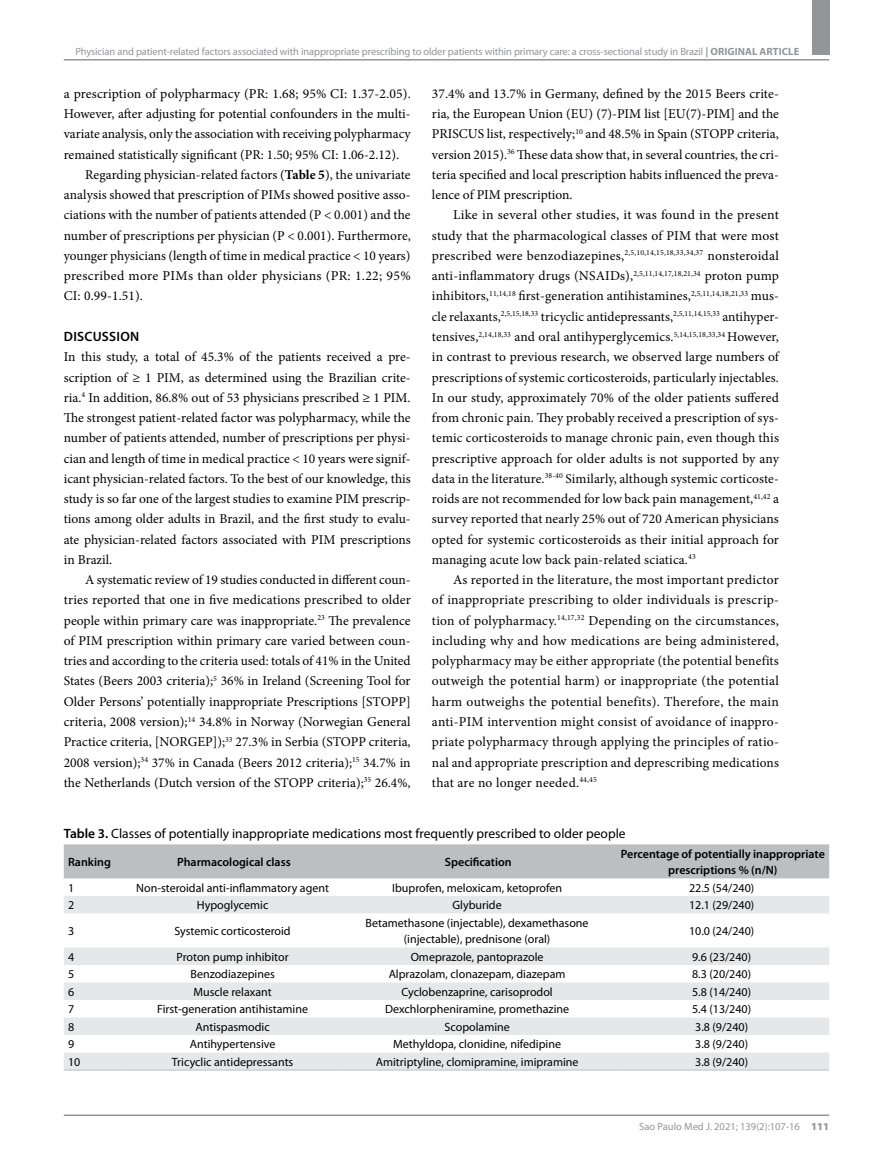
<style>
.page{position:relative;width:893px;height:1170px;background:#fff}
.page>*{position:absolute;margin:0;border:0;box-sizing:border-box;transform-origin:0 0}
.t1{font:13.5px/20.2px "Minion Pro";letter-spacing:.005em;color:#000;text-align:justify}
.t2{font:13.5px "Myriad Pro";color:#000}
.t3{font:600 13.5px "Myriad Pro";letter-spacing:.02em;color:#000}
.t4{font:12px/16.5px "Myriad Pro";color:#000;text-align:center}
.t5{font:600 12px/16.5px "Myriad Pro";color:#000;text-align:center}
.t6{font:10.5px "Myriad Pro";letter-spacing:-.01em;color:#939598}
.s1{font-weight:700}
.s2{font-weight:500}
.s3{font-weight:600}
.s4{font-weight:900}
</style>
<div class="page">
<div style="left:812px;top:0;width:17px;height:55px;background:#939598"></div>
<hr style="left:64px;top:59px;width:765px;height:2px;background:#939598">
<hr style="left:64px;top:1114px;width:765px;height:1px;background:#939598">
<div style="left:64px;top:844px;width:765px;height:34px;background:#bcbec0"></div>
<svg style="left:64px;top:896px;width:765px;height:173px"></svg>
<hr style="left:64px;top:1069px;width:64px;height:1px;background:#bcbec0">
<hr style="left:128px;top:1069px;width:212px;height:1px;background:#bcbec0">
<hr style="left:340px;top:1069px;width:277px;height:1px;background:#bcbec0">
<hr style="left:617px;top:1069px;width:212px;height:1px;background:#bcbec0">
<p class="t6" style="left:75px;top:45px;width:725px">Physician and patient-related factors associated with inappropriate prescribing to older patients within primary care: a cross-sectional study in Brazil <span class="s1">| ORIGINAL ARTICLE</span></p>
<p class="t1" style="left:64px;top:83px;width:349px">a prescription of polypharmacy (PR: 1.68; 95% CI: 1.37-2.05).</p>
<p class="t1" style="left:64px;top:104px;width:348px">However, after adjusting for potential confounders in the multi-</p>
<p class="t1" style="left:64px;top:124px;width:348px">variate analysis, only the association with receiving polypharmacy</p>
<p class="t1" style="left:64px;top:144px;width:337px">remained statistically significant (PR: 1.50; 95% CI: 1.06-2.12).</p>
<p class="t1" style="left:85px;top:164px;width:327px">Regarding physician-related factors (<span class="s1">Table 5</span>), the univariate</p>
<p class="t1" style="left:64px;top:185px;width:348px">analysis showed that prescription of PIMs showed positive asso-</p>
<p class="t1" style="left:64px;top:205px;width:348px">ciations with the number of patients attended (P &lt; 0.001) and the</p>
<p class="t1" style="left:64px;top:225px;width:349px">number of prescriptions per physician (P &lt; 0.001). Furthermore,</p>
<p class="t1" style="left:64px;top:245px;width:348px">younger physicians (length of time in medical practice &lt; 10 years)</p>
<p class="t1" style="left:64px;top:266px;width:348px">prescribed more PIMs than older physicians (PR: 1.22; 95%</p>
<p class="t1" style="left:64px;top:286px;width:81px">CI: 0.99-1.51).</p>
<p class="t3" style="left:64px;top:328px;width:77px">DISCUSSION</p>
<p class="t1" style="left:64px;top:347px;width:348px">In this study, a total of 45.3% of the patients received a pre&shy;scription of <span class="s2">≥</span> 1 PIM, as determined using the Brazilian crite&shy;ria.<sup>4</sup> In addition, 86.8% out of 53 physicians prescribed <span class="s2">≥</span> 1 PIM.<br>The strongest patient-related factor was polypharmacy, while the number of patients attended, number of prescriptions per physi&shy;cian and length of time in medical practice &lt; 10 years were signif&shy;icant physician-related factors. To the best of our knowledge, this study is so far one of the largest studies to examine PIM prescrip&shy;tions among older adults in Brazil, and the first study to evalu&shy;ate physician-related factors associated with PIM prescriptions in Brazil.</p>
<p class="t1" style="left:64px;top:569px;width:348px;text-indent:21px">A systematic review of 19 studies conducted in different coun&shy;tries reported that one in five medications prescribed to older people within primary care was inappropriate.<sup>23</sup> The prevalence of PIM prescription within primary care varied between coun&shy;tries and according to the criteria used: totals of 41% in the United States (Beers 2003 criteria);<sup>5</sup> 36% in Ireland (Screening Tool for Older Persons’ potentially inappropriate Prescriptions [STOPP] criteria, 2008 version);<sup>14</sup> 34.8% in Norway (Norwegian General Practice criteria, [NORGEP]);<sup>33</sup> 27.3% in Serbia (STOPP criteria, 2008 version);<sup>34</sup> 37% in Canada (Beers 2012 criteria);<sup>15</sup> 34.7% in the Netherlands (Dutch version of the STOPP criteria);<sup>35</sup> 26.4%,</p>
<p class="t1" style="left:432px;top:83px;width:348px">37.4% and 13.7% in Germany, defined by the 2015 Beers crite&shy;ria, the European Union (EU) (7)-PIM list [EU(7)-PIM] and the PRISCUS list, respectively;<sup>10</sup> and 48.5% in Spain (STOPP criteria, version 2015).<sup>36</sup> These data show that, in several countries, the cri&shy;teria specified and local prescription habits influenced the preva&shy;lence of PIM prescription.</p>
<p class="t1" style="left:432px;top:205px;width:348px;text-indent:21px">Like in several other studies, it was found in the present study that the pharmacological classes of PIM that were most prescribed were benzodiazepines,<sup>2,5,10,14,15,18,33,34,37</sup> nonsteroidal anti-inflammatory drugs (NSAIDs),<sup>2,5,11,14,17,18,21,34</sup> proton pump inhibitors,<sup>11,14,18</sup> first-generation antihistamines,<sup>2,5,11,14,18,21,33</sup> mus&shy;cle relaxants,<sup>2,5,15,18,33</sup> tricyclic antidepressants,<sup>2,5,11,14,15,33</sup> antihyper&shy;tensives,<sup>2,14,18,33</sup> and oral antihyperglycemics.<sup>5,14,15,18,33,34</sup> However, in contrast to previous research, we observed large numbers of prescriptions of systemic corticosteroids, particularly injectables.<br>In our study, approximately 70% of the older patients suffered from chronic pain. They probably received a prescription of sys&shy;temic corticosteroids to manage chronic pain, even though this prescriptive approach for older adults is not supported by any data in the literature.<sup>38-40</sup> Similarly, although systemic corticoste&shy;roids are not recommended for low back pain management,<sup>41,42</sup> a survey reported that nearly 25% out of 720 American physicians opted for systemic corticosteroids as their initial approach for managing acute low back pain-related sciatica.<sup>43</sup></p>
<p class="t1" style="left:432px;top:569px;width:348px;text-indent:21px">As reported in the literature, the most important predictor of inappropriate prescribing to older individuals is prescrip&shy;tion of polypharmacy.<sup>14,17,32</sup> Depending on the circumstances, including why and how medications are being administered, polypharmacy may be either appropriate (the potential benefits outweigh the potential harm) or inappropriate (the potential harm outweighs the potential benefits). Therefore, the main anti-PIM intervention might consist of avoidance of inappro&shy;priate polypharmacy through applying the principles of ratio&shy;nal and appropriate prescription and deprescribing medications that are no longer needed.<sup>44,45</sup></p>
<p class="t2" style="left:64px;top:825px;width:563px"><span class="s3">Table 3.</span> Classes of potentially inappropriate medications most frequently prescribed to older people</p>
<p class="t5" style="left:68px;top:853px;width:44px">Ranking</p>
<p class="t5" style="left:177px;top:853px;width:115px">Pharmacological class</p>
<p class="t5" style="left:445px;top:853px;width:68px">Specification</p>
<p class="t5" style="left:621px;top:845px;width:206px">Percentage of potentially inappropriate prescriptions % (n/N)</p>
<p class="t4" style="left:68px;top:879px;width:8px">1</p>
<p class="t4" style="left:136px;top:879px;width:194px">Non-steroidal anti-inflammatory agent</p>
<p class="t4" style="left:392px;top:879px;width:171px">Ibuprofen, meloxicam, ketoprofen</p>
<p class="t4" style="left:689px;top:879px;width:67px">22.5 (54/240)</p>
<p class="t4" style="left:68px;top:896px;width:8px">2</p>
<p class="t4" style="left:197px;top:896px;width:73px">Hypoglycemic</p>
<p class="t4" style="left:452px;top:896px;width:51px">Glyburide</p>
<p class="t4" style="left:689px;top:896px;width:67px">12.1 (29/240)</p>
<p class="t4" style="left:68px;top:922px;width:8px">3</p>
<p class="t4" style="left:174px;top:922px;width:118px">Systemic corticosteroid</p>
<p class="t4" style="left:366px;top:914px;width:225px">Betamethasone (injectable), dexamethasone (injectable), prednisone (oral)</p>
<p class="t4" style="left:689px;top:922px;width:67px">10.0 (24/240)</p>
<p class="t4" style="left:68px;top:948px;width:8px">4</p>
<p class="t4" style="left:177px;top:948px;width:114px">Proton pump inhibitor</p>
<p class="t4" style="left:411px;top:948px;width:134px">Omeprazole, pantoprazole</p>
<p class="t4" style="left:692px;top:948px;width:61px">9.6 (23/240)</p>
<p class="t4" style="left:68px;top:965px;width:8px">5</p>
<p class="t4" style="left:190px;top:965px;width:86px">Benzodiazepines</p>
<p class="t4" style="left:389px;top:965px;width:178px">Alprazolam, clonazepam, diazepam</p>
<p class="t4" style="left:692px;top:965px;width:61px">8.3 (20/240)</p>
<p class="t4" style="left:68px;top:983px;width:8px">6</p>
<p class="t4" style="left:194px;top:983px;width:80px">Muscle relaxant</p>
<p class="t4" style="left:401px;top:983px;width:153px">Cyclobenzaprine, carisoprodol</p>
<p class="t4" style="left:692px;top:983px;width:61px">5.8 (14/240)</p>
<p class="t4" style="left:68px;top:1000px;width:8px">7</p>
<p class="t4" style="left:157px;top:1000px;width:152px">First-generation antihistamine</p>
<p class="t4" style="left:385px;top:1000px;width:186px">Dexchlorpheniramine, promethazine</p>
<p class="t4" style="left:692px;top:1000px;width:61px">5.4 (13/240)</p>
<p class="t4" style="left:68px;top:1018px;width:8px">8</p>
<p class="t4" style="left:195px;top:1018px;width:76px">Antispasmodic</p>
<p class="t4" style="left:444px;top:1018px;width:67px">Scopolamine</p>
<p class="t4" style="left:695px;top:1018px;width:54px">3.8 (9/240)</p>
<p class="t4" style="left:68px;top:1035px;width:8px">9</p>
<p class="t4" style="left:190px;top:1035px;width:87px">Antihypertensive</p>
<p class="t4" style="left:393px;top:1035px;width:169px">Methyldopa, clonidine, nifedipine</p>
<p class="t4" style="left:695px;top:1035px;width:54px">3.8 (9/240)</p>
<p class="t4" style="left:68px;top:1053px;width:14px">10</p>
<p class="t4" style="left:172px;top:1053px;width:123px">Tricyclic antidepressants</p>
<p class="t4" style="left:376px;top:1053px;width:204px">Amitriptyline, clomipramine, imipramine</p>
<p class="t4" style="left:695px;top:1053px;width:54px">3.8 (9/240)</p>
<p class="t6" style="left:639px;top:1119px;width:191px">Sao Paulo Med J. 2021; 139(2):107-16 <span class="s4">111</span></p>
</div>
